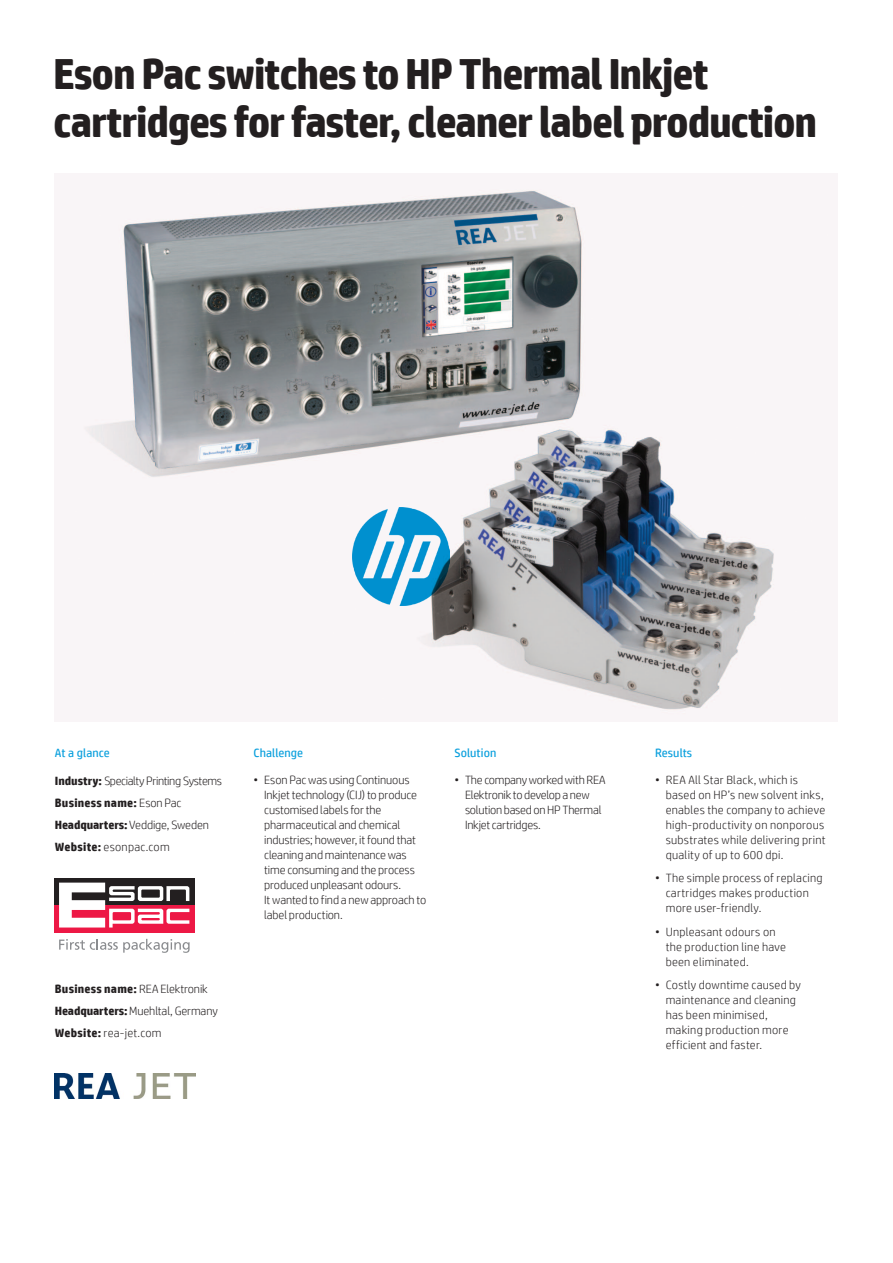
<style>
.page{position:relative;width:893px;height:1263px;background:#fff}
.page>*{position:absolute;margin:0;border:0;box-sizing:border-box;transform-origin:0 0}
.t1{font:700 43.5px/48px "HP Simplified";letter-spacing:-.03em;color:#231f20}
.bullets{font:300 12px/15px "HP Simplified";letter-spacing:.01em;color:#231f20}
.bullets-2{font:300 12px/15px "HP Simplified";letter-spacing:-.01em;color:#231f20}
.bullets-3{font:300 12px/15px "HP Simplified";letter-spacing:-.02em;color:#231f20}
.AT_A_GLANCE{font:300 12px "HP Simplified";letter-spacing:-.01em;color:#231f20}
.AT_A_GLANCE-2{font:700 12px "HP Simplified";letter-spacing:.02em;color:#231f20}
.sub-headers_solution{font:12px "HP Simplified";letter-spacing:.01em;color:#0ca0dd}
.AT_A_GLANCE-3{font:300 12px "HP Simplified";letter-spacing:-.03em;color:#231f20}
.AT_A_GLANCE-4{font:300 12px "HP Simplified";letter-spacing:.02em;color:#231f20}
.AT_A_GLANCE-5{font:300 12px "HP Simplified";letter-spacing:.015em;color:#231f20}
.s1{font-weight:700}
.s2{font-weight:300}
</style>
<div class="page">
<img style="left:83px;top:189px;width:692px;height:526px">
<img style="left:352px;top:508px;width:98px;height:97px">
<div style="left:55px;top:878px;width:140px;height:27px;background:#231f20"></div>
<div style="left:55px;top:905px;width:140px;height:27px;background:#ed1845"></div>
<svg style="left:59px;top:883px;width:130px;height:44px"></svg>
<svg style="left:59px;top:939px;width:131px;height:14px"></svg>
<img style="left:55px;top:1073px;width:140px;height:25px">
<p class="t1" style="left:53px;top:49px;width:766px">Eson Pac switches to HP Thermal Inkjet cartridges for faster, cleaner label production</p>
<p class="sub-headers_solution" style="left:55px;top:746px;width:57px">At a glance</p>
<p class="AT_A_GLANCE-3" style="left:55px;top:774px;width:169px"><span class="s1">Industry:</span> Specialty Printing Systems</p>
<p class="AT_A_GLANCE-2" style="left:55px;top:796px;width:128px">Business name: <span class="s2">Eson Pac</span></p>
<p class="AT_A_GLANCE" style="left:55px;top:818px;width:156px"><span class="s1">Headquarters:</span> Veddige, Sweden</p>
<p class="AT_A_GLANCE-4" style="left:55px;top:840px;width:116px"><span class="s1">Website:</span> esonpac.com</p>
<p class="AT_A_GLANCE-2" style="left:55px;top:982px;width:154px">Business name: <span class="s2">REA Elektronik</span></p>
<p class="AT_A_GLANCE" style="left:55px;top:1004px;width:164px"><span class="s1">Headquarters:</span> Muehltal, Germany</p>
<p class="AT_A_GLANCE-5" style="left:55px;top:1026px;width:108px"><span class="s1">Website:</span> rea-jet.com</p>
<p class="sub-headers_solution" style="left:254px;top:746px;width:51px">Challenge</p>
<p class="bullets-2" style="left:264px;top:772px;width:164px;text-indent:-10px">• Eson Pac was using Continuous<br>Inkjet technology (CIJ) to produce customised labels for the pharmaceutical and chemical industries; however, it found that cleaning and maintenance was time consuming and the process produced unpleasant odours.<br>It wanted to find a new approach to label production.</p>
<p class="sub-headers_solution" style="left:454px;top:746px;width:44px">Solution</p>
<p class="bullets-3" style="left:465px;top:772px;width:142px;text-indent:-11px">• The companyworkedwithREA<br>Elektronik to develop a new solution based onHPThermal<br>Inkjet cartridges.</p>
<p class="sub-headers_solution" style="left:655px;top:746px;width:39px">Results</p>
<p class="bullets" style="left:666px;top:772px;width:161px;text-indent:-11px">• REA All Star Black, which is based on HP’s new solvent inks, enables the company to achieve high-productivity on nonporous substrates while delivering print quality of up to 600 dpi.</p>
<p class="bullets" style="left:666px;top:870px;width:158px;text-indent:-11px">• The simple process of replacing cartridges makes production more user-friendly.</p>
<p class="bullets" style="left:666px;top:924px;width:122px;text-indent:-11px">• Unpleasant odours on the production line have been eliminated.</p>
<p class="bullets" style="left:666px;top:977px;width:137px;text-indent:-11px">• Costly downtime caused by maintenance and cleaning has been minimised, making production more efficient and faster.</p>
</div>
